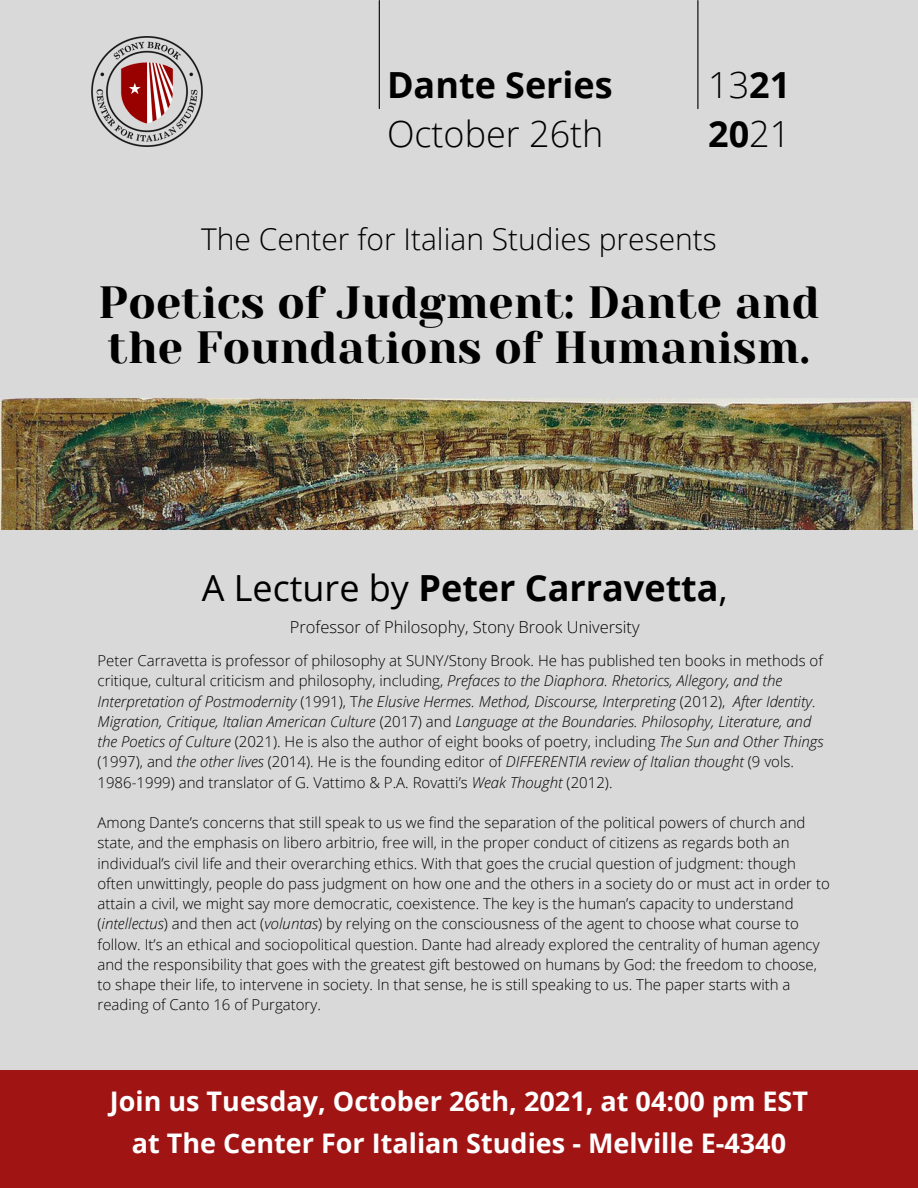
<style>
.page{position:relative;width:918px;height:1188px;background:#d9d9d9}
.page>*{position:absolute;margin:0;border:0;box-sizing:border-box;transform-origin:0 0}
.t1{font:45px/45px "Yeseva One";color:#000}
.t2{font:700 36px "Open Sans";color:#000}
.t3{font:300 36px "Open Sans";color:#000}
.t4{font:300 30px "Open Sans";color:#000}
.t5{font:700 27px "Open Sans";color:#fff}
.t6{font:300 16.5px "Open Sans";color:#000}
.t7{font:300 15px/20.2px "Open Sans";color:#000}
.t8{font:italic 300 15px/20.2px "Open Sans";color:#000}
.s1{font-weight:700}
.s2{font-weight:300}
.s3{font-weight:400}
.s4{font-style:normal}
.s5{font-style:italic}
</style>
<div class="page">
<img style="left:92px;top:37px;width:110px;height:110px">
<hr style="left:379px;top:1px;width:1px;height:108px;background:#000">
<hr style="left:697px;top:1px;width:1px;height:108px;background:#000">
<div style="left:0;top:1070px;width:918px;height:118px;background:#a11414"></div>
<img style="left:0;top:399px;width:918px;height:130px">
<p class="t2" style="left:387px;top:59px;width:227px">Dante Series</p>
<p class="t3" style="left:387px;top:109px;width:218px">October 26th</p>
<p class="t3" style="left:708px;top:59px;width:84px">13<span class="s1">21</span></p>
<p class="t2" style="left:708px;top:109px;width:84px">20<span class="s2">21</span></p>
<p class="t4" style="left:201px;top:218px;width:517px">The Center for Italian Studies presents</p>
<p class="t1" style="left:98px;top:280px;width:723px">Poetics of Judgment: Dante and the Foundations of Humanism.</p>
<p class="t2" style="left:202px;top:562px;width:527px"><span class="s3">A Lecture by</span> Peter Carravetta<span class="s3">,</span></p>
<p class="t6" style="left:290px;top:615px;width:351px">Professor of Philosophy, Stony Brook University</p>
<p class="t8" style="left:98px;top:650px;width:727px"><span class="s4">Peter Carravetta is professor of philosophy at SUNY/Stony Brook. He has published ten books in methods of critique, cultural criticism and philosophy, including,</span> Prefaces to the Diaphora. Rhetorics, Allegory, and the Interpretation of Postmodernity <span class="s4">(1991), T</span>he Elusive Hermes. Method, Discourse, Interpreting <span class="s4">(2012),</span> After Identity.<br>Migration, Critique, Italian American Culture <span class="s4">(2017) and</span> Language at the Boundaries. Philosophy, Literature, and the Poetics of Culture <span class="s4">(2021). He is also the author of eight books of poetry, including</span> The Sun and Other Things <span class="s4">(1997), and</span> the other lives <span class="s4">(2014). He is the founding editor of</span> DIFFERENTIA review of Italian thought <span class="s4">(9 vols.<br>1986-1999) and translator of G. Vattimo &amp; P.A. Rovatti’s</span> Weak Thought <span class="s4">(2012).</span></p>
<p class="t7" style="left:98px;top:812px;width:734px">Among Dante’s concerns that still speak to us we find the separation of the political powers of church and state, and the emphasis on libero arbitrio, free will, in the proper conduct of citizens as regards both an individual’s civil life and their overarching ethics. With that goes the crucial question of judgment: though often unwittingly, people do pass judgment on how one and the others in a society do or must act in order to attain a civil, we might say more democratic, coexistence. The key is the human’s capacity to understand (<span class="s5">intellectus</span>) and then act (<span class="s5">voluntas</span>) by relying on the consciousness of the agent to choose what course to follow. It’s an ethical and sociopolitical question. Dante had already explored the centrality of human agency and the responsibility that goes with the greatest gift bestowed on humans by God: the freedom to choose, to shape their life, to intervene in society. In that sense, he is still speaking to us. The paper starts with a reading of Canto 16 of Purgatory.</p>
<p class="t5" style="left:110px;top:1083px;width:700px">Join us Tuesday, October 26th, 2021, at 04:00 pm EST</p>
<p class="t5" style="left:132px;top:1125px;width:656px">at The Center For Italian Studies - Melville E-4340</p>
</div>
